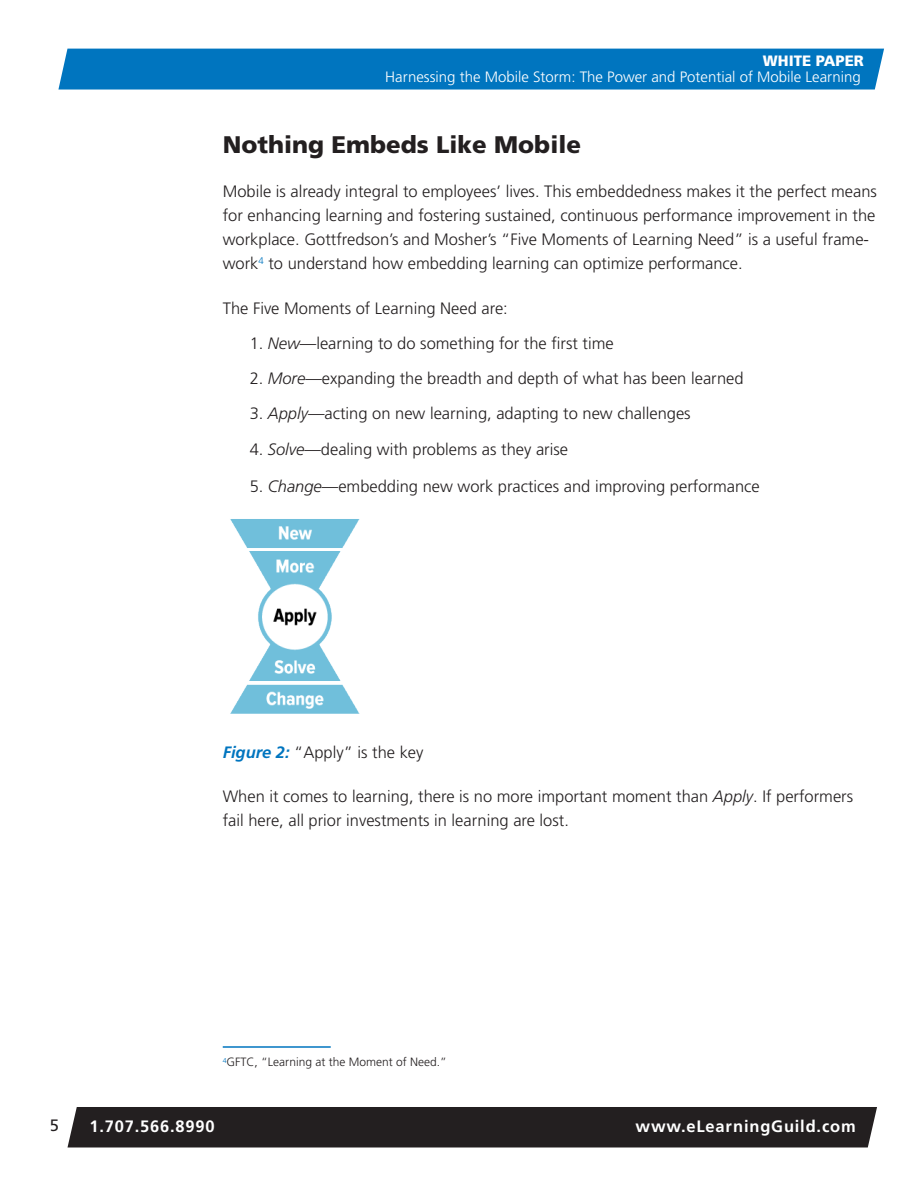
<style>
.page{position:relative;width:918px;height:1188px;background:#fff}
.page>*{position:absolute;margin:0;border:0;box-sizing:border-box;transform-origin:0 0}
.t1{font:900 24px "Frutiger LT Std";color:#231f20}
.t2{font:300 16.5px/24px "Frutiger LT Std";color:#231f20}
.t3{font:700 16.5px "Frutiger LT Std";letter-spacing:.05em;color:#fff}
.t4{font:16.5px "Frutiger LT Std";color:#231f20}
.t5{font:300 15px "Frutiger LT Std";color:#fff}
.t6{font:900 15px "Frutiger LT Std";color:#fff}
.t7{font:300 12px "Frutiger LT Std";color:#231f20}
.s1{font-style:italic}
.s2{font-weight:700;font-style:italic;color:#0075bf}
</style>
<div class="page">
<div style="left:58px;top:49px;width:826px;height:41px;background:#0075bf"></div>
<div style="left:68px;top:1107px;width:809px;height:40px;background:#231f20"></div>
<img style="left:230px;top:519px;width:130px;height:195px">
<hr style="left:223px;top:1046px;width:108px;height:2px;background:#0075bf">
<p class="t6" style="left:763px;top:52px;width:102px">WHITE PAPER</p>
<p class="t5" style="left:385px;top:69px;width:477px">Harnessing the Mobile Storm: The Power and Potential of Mobile Learning</p>
<h1 class="t1" style="left:223px;top:130px;width:360px">Nothing Embeds Like Mobile</h1>
<p class="t2" style="left:223px;top:180px;width:656px">Mobile is already integral to employees’ lives. This embeddedness makes it the perfect means for enhancing learning and fostering sustained, continuous performance improvement in the workplace. Gottfredson’s and Mosher’s “Five Moments of Learning Need” is a useful frame&shy;work<sup>4</sup> to understand how embedding learning can optimize performance.</p>
<p class="t2" style="left:223px;top:296px;width:287px">The Five Moments of Learning Need are:</p>
<p class="t2" style="left:250px;top:331px;width:365px">1. <span class="s1">New</span>—learning to do something for the first time</p>
<p class="t2" style="left:250px;top:367px;width:495px">2. <span class="s1">More</span>—expanding the breadth and depth of what has been learned</p>
<p class="t2" style="left:250px;top:402px;width:442px">3. <span class="s1">Apply</span>—acting on new learning, adapting to new challenges</p>
<p class="t2" style="left:250px;top:437px;width:320px">4. <span class="s1">Solve</span>—dealing with problems as they arise</p>
<p class="t2" style="left:250px;top:475px;width:512px">5. <span class="s1">Change</span>—embedding new work practices and improving performance</p>
<p class="t2" style="left:223px;top:740px;width:202px"><span class="s2">Figure 2:</span> “Apply” is the key</p>
<p class="t2" style="left:223px;top:784px;width:632px">When it comes to learning, there is no more important moment than <span class="s1">Apply</span>. If performers fail here, all prior investments in learning are lost.</p>
<p class="t4" style="left:49px;top:1115px;width:11px">5</p>
<p class="t7" style="left:223px;top:1056px;width:226px"><sup>4</sup>GFTC, “Learning at the Moment of Need.”</p>
<p class="t3" style="left:89px;top:1117px;width:127px">1.707.566.8990</p>
<p class="t3" style="left:636px;top:1117px;width:222px">www.eLearningGuild.com</p>
</div>
